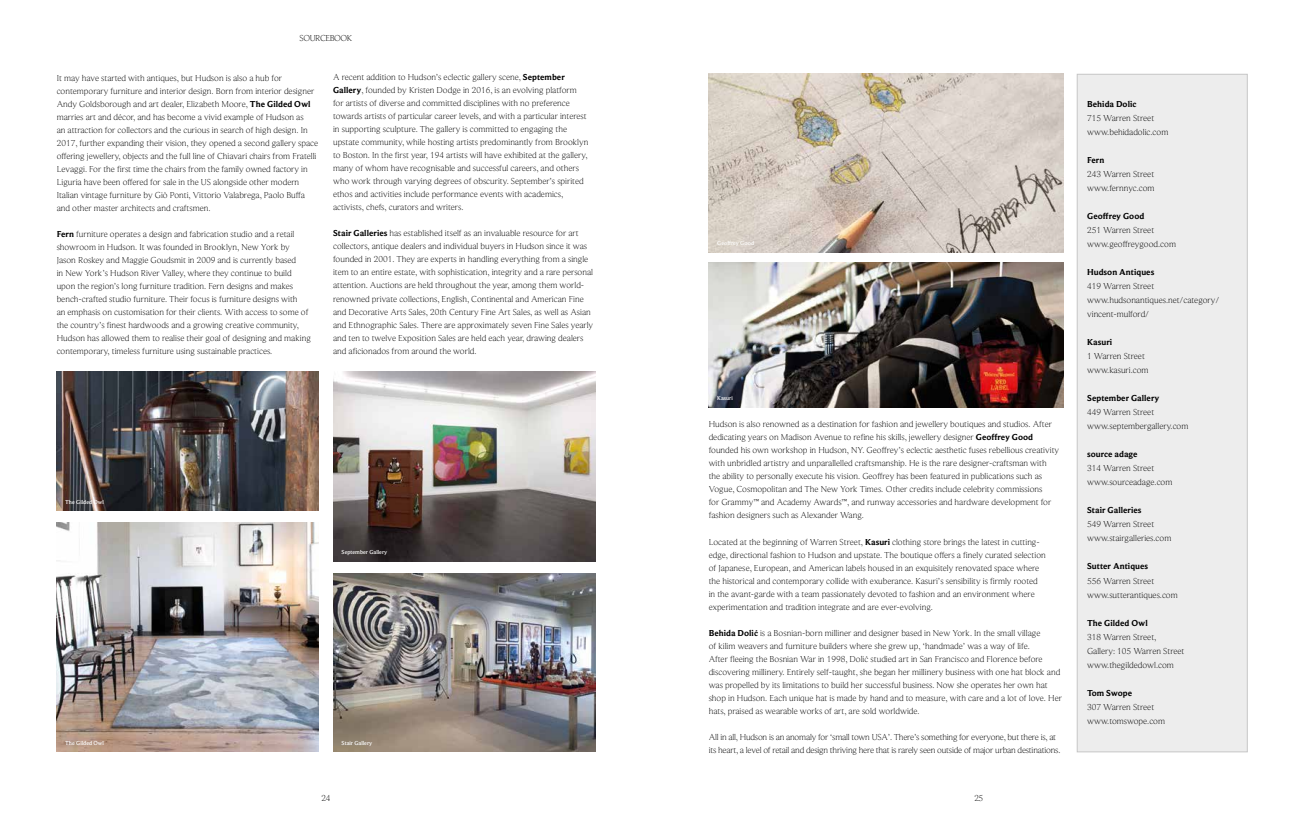
<style>
.page{position:relative;width:1304px;height:837px;background:#fff}
.page>*{position:absolute;margin:0;border:0;box-sizing:border-box;transform-origin:0 0}
.t1{font:300 9px/13px "Beaufort Pro";color:#000}
.t2{font:300 9px/13px "Beaufort Pro";letter-spacing:-.02em;color:#000}
.t3{font:700 9px "Beaufort Pro";color:#000}
.t4{font:300 9px "Beaufort Pro";letter-spacing:-.05em;color:#000}
.t5{font:500 6px "Beaufort Pro";color:#fff}
.s1{font-weight:700}
</style>
<div class="page">
<div style="left:1077px;top:74px;width:171px;height:678px;background:#ededed;border:1px solid #c6c6c6"></div>
<img style="left:57px;top:522px;width:262px;height:229px">
<img style="left:57px;top:371px;width:262px;height:139px">
<img style="left:333px;top:371px;width:262px;height:190px">
<img style="left:333px;top:573px;width:262px;height:178px">
<img style="left:709px;top:74px;width:354px;height:178px">
<img style="left:709px;top:262px;width:354px;height:145px">
<p class="t4" style="left:300px;top:33px;width:54px">SOURCEBOOK</p>
<p class="t1" style="left:57px;top:71px;width:263px">It may have started with antiques, but Hudson is also a hub for contemporary furniture and interior design. Born from interior designer Andy Goldsborough and art dealer, Elizabeth Moore, <span class="s1">The Gilded Owl </span>marries art and décor, and has become a vivid example of Hudson as<br>an attraction for collectors and the curious in search of high design. In 2017, further expanding their vision, they opened a second gallery space offering jewellery, objects and the full line of Chiavari chairs from Fratelli Levaggi. For the first time the chairs from the family owned factory in Liguria have been offered for sale in the US alongside other modern Italian vintage furniture by Giò Ponti, Vittorio Valabrega, Paolo Buffa and other master architects and craftsmen.</p>
<p class="t1" style="left:57px;top:227px;width:256px"><span class="s1">Fern</span> furniture operates a design and fabrication studio and a retail showroom in Hudson. It was founded in Brooklyn, New York by Jason Roskey and Maggie Goudsmit in 2009 and is currently based<br>in New York’s Hudson River Valley, where they continue to build upon the region’s long furniture tradition. Fern designs and makes bench-crafted studio furniture. Their focus is furniture designs with<br>an emphasis on customisation for their clients. With access to some of the country’s finest hardwoods and a growing creative community, Hudson has allowed them to realise their goal of designing and making contemporary, timeless furniture using sustainable practices.</p>
<p class="t1" style="left:333px;top:71px;width:257px">A recent addition to Hudson’s eclectic gallery scene, <span class="s1">September Gallery</span>, founded by Kristen Dodge in 2016, is an evolving platform for artists of diverse and committed disciplines with no preference towards artists of particular career levels, and with a particular interest in supporting sculpture. The gallery is committed to engaging the upstate community, while hosting artists predominantly from Brooklyn to Boston. In the first year, 194 artists will have exhibited at the gallery, many of whom have recognisable and successful careers, and others who work through varying degrees of obscurity. September’s spirited ethos and activities include performance events with academics, activists, chefs, curators and writers.</p>
<p class="t1" style="left:333px;top:227px;width:262px"><span class="s1">Stair Galleries</span> has established itself as an invaluable resource for art collectors, antique dealers and individual buyers in Hudson since it was founded in 2001. They are experts in handling everything from a single item to an entire estate, with sophistication, integrity and a rare personal attention. Auctions are held throughout the year, among them world&shy;renowned private collections, English, Continental and American Fine and Decorative Arts Sales, 20th Century Fine Art Sales, as well as Asian and Ethnographic Sales. There are approximately seven Fine Sales yearly and ten to twelve Exposition Sales are held each year, drawing dealers and aficionados from around the world.</p>
<p class="t5" style="left:65px;top:498px;width:40px">The Gilded Owl</p>
<p class="t5" style="left:65px;top:739px;width:40px">The Gilded Owl</p>
<p class="t5" style="left:342px;top:548px;width:47px">September Gallery</p>
<p class="t5" style="left:342px;top:739px;width:32px">Stair Gallery</p>
<p class="t5" style="left:717px;top:239px;width:38px">Geoffrey Good</p>
<p class="t5" style="left:717px;top:394px;width:17px">Kasuri</p>
<p class="t1" style="left:709px;top:418px;width:352px">Hudson is also renowned as a destination for fashion and jewellery boutiques and studios. After dedicating years on Madison Avenue to refine his skills, jewellery designer <span class="s1">Geoffrey Good </span>founded his own workshop in Hudson, NY. Geoffrey’s eclectic aesthetic fuses rebellious creativity with unbridled artistry and unparallelled craftsmanship. He is the rare designer-craftsman with the ability to personally execute his vision. Geoffrey has been featured in publications such as Vogue, Cosmopolitan and The New York Times. Other credits include celebrity commissions<br>for Grammy™ and Academy Awards™, and runway accessories and hardware development for fashion designers such as Alexander Wang.</p>
<p class="t1" style="left:709px;top:535px;width:339px">Located at the beginning of Warren Street, <span class="s1">Kasuri</span> clothing store brings the latest in cutting&shy;edge, directional fashion to Hudson and upstate. The boutique offers a finely curated selection of Japanese, European, and American labels housed in an exquisitely renovated space where the historical and contemporary collide with exuberance. Kasuri’s sensibility is firmly rooted in the avant-garde with a team passionately devoted to fashion and an environment where experimentation and tradition integrate and are ever-evolving.</p>
<p class="t1" style="left:709px;top:626px;width:355px"><span class="s1">Behida Dolić</span> is a Bosnian-born milliner and designer based in New York. In the small village<br>of kilim weavers and furniture builders where she grew up, ‘handmade’ was a way of life.<br>After fleeing the Bosnian War in 1998, Dolić studied art in San Francisco and Florence before discovering millinery. Entirely self-taught, she began her millinery business with one hat block and was propelled by its limitations to build her successful business. Now she operates her own hat shop in Hudson. Each unique hat is made by hand and to measure, with care and a lot of love. Her hats, praised as wearable works of art, are sold worldwide.</p>
<p class="t2" style="left:709px;top:730px;width:353px">All in all, Hudson is an anomaly for ‘small town USA’. There’s something for everyone, but there is, at its heart, a level of retail and design thriving here that is rarely seen outside of major urban destinations.</p>
<p class="t1" style="left:322px;top:791px;width:10px">24</p>
<p class="t1" style="left:974px;top:791px;width:10px">25</p>
<p class="t3" style="left:1087px;top:99px;width:51px">Behida Dolic</p>
<p class="t1" style="left:1087px;top:111px;width:83px;line-height:14px">715 Warren Street www.behidadolic.com</p>
<p class="t3" style="left:1087px;top:155px;width:19px">Fern</p>
<p class="t1" style="left:1087px;top:167px;width:69px;line-height:14px">243 Warren Street www.fernnyc.com</p>
<p class="t3" style="left:1087px;top:211px;width:59px">Geoffrey Good</p>
<p class="t1" style="left:1087px;top:223px;width:90px;line-height:14px">251 Warren Street www.geoffreygood.com</p>
<p class="t3" style="left:1087px;top:267px;width:69px">Hudson Antiques</p>
<p class="t1" style="left:1087px;top:279px;width:134px;line-height:14px">419 Warren Street www.hudsonantiques.net/category/ vincent-mulford/</p>
<p class="t3" style="left:1087px;top:337px;width:27px">Kasuri</p>
<p class="t1" style="left:1087px;top:349px;width:63px;line-height:14px">1 Warren Street www.kasuri.com</p>
<p class="t3" style="left:1087px;top:393px;width:74px">September Gallery</p>
<p class="t1" style="left:1087px;top:405px;width:103px;line-height:14px">449 Warren Street www.septembergallery.com</p>
<p class="t3" style="left:1087px;top:449px;width:52px">source adage</p>
<p class="t1" style="left:1087px;top:461px;width:87px;line-height:14px">314 Warren Street www.sourceadage.com</p>
<p class="t3" style="left:1087px;top:505px;width:56px">Stair Galleries</p>
<p class="t1" style="left:1087px;top:517px;width:86px;line-height:14px">549 Warren Street www.stairgalleries.com</p>
<p class="t3" style="left:1087px;top:561px;width:63px">Sutter Antiques</p>
<p class="t1" style="left:1087px;top:573px;width:92px;line-height:14px">556 Warren Street www.sutterantiques.com</p>
<p class="t3" style="left:1087px;top:617px;width:62px">The Gilded Owl</p>
<p class="t1" style="left:1087px;top:629px;width:99px;line-height:14px">318 Warren Street,<br>Gallery: 105 Warren Street www.thegildedowl.com</p>
<p class="t3" style="left:1087px;top:687px;width:47px">Tom Swope</p>
<p class="t1" style="left:1087px;top:699px;width:80px;line-height:14px">307 Warren Street www.tomswope.com</p>
</div>
